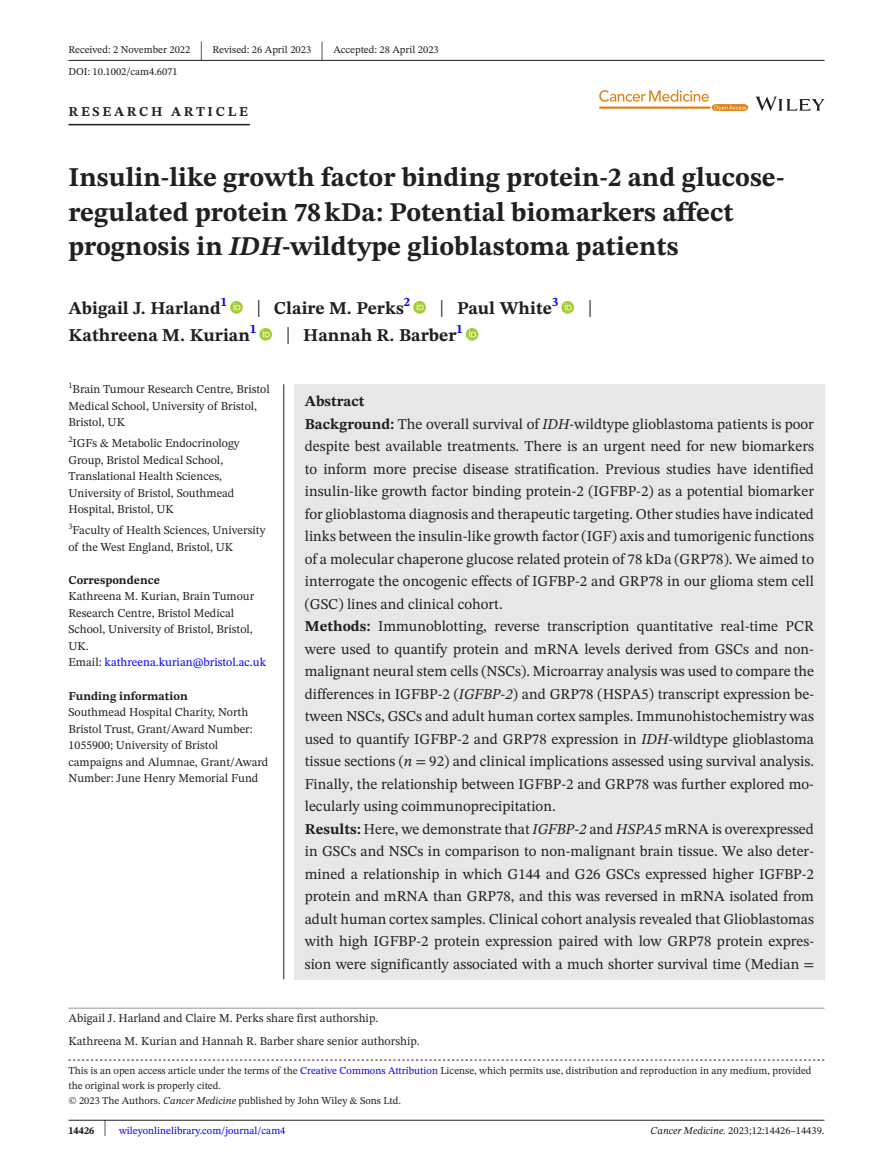
<style>
.page{position:relative;width:893px;height:1174px;background:#fff}
.page>*{position:absolute;margin:0;border:0;box-sizing:border-box;transform-origin:0 0}
.t1{font:700 27px/34.5px "STIX Two Text";color:#231f20}
.t2{font:25.65px "STIX Two Text";color:#231f20;scale:.49 1}
.t3{font:23.4px "STIX Two Text";color:#231f20;scale:.77 1}
.t4{font:700 18px "STIX Two Text";color:#231f20}
.t5{font:15px/22.5px "STIX Two Text";color:#231f20}
.t6{font:700 13.5px "STIX Two Text";letter-spacing:.2em;color:#231f20}
.t7{font:12px/16.5px "STIX Two Text";color:#231f20}
.t8{font:700 12px "STIX Two Text";color:#231f20}
.t9{font:10.5px/15px "STIX Two Text";color:#231f20}
.t10{font:10.5px "STIX Two Text";color:#00f}
.s1{font-style:italic}
.s2{font-weight:400;font-size:23.4px}
.s3{color:#00f}
.s4{font-weight:700}
.s5{font-family:"STIX"}
.s6{font-weight:700;color:#231f20}
.s7{font-size:22.2px;color:#231f20}
</style>
<div class="page">
<hr style="left:68px;top:1119px;width:756px;height:1px;background:#231f20">
<svg style="left:756px;top:97px;width:68px;height:14px"></svg>
<svg style="left:599px;top:90px;width:149px;height:21px"></svg>
<hr style="left:68px;top:60px;width:756px;height:1px;background:#231f20">
<hr style="left:68px;top:124px;width:182px;height:1px;background:#231f20">
<svg style="left:230px;top:301px;width:13px;height:13px"></svg>
<svg style="left:233px;top:303px;width:7px;height:7px"></svg>
<svg style="left:413px;top:301px;width:13px;height:13px"></svg>
<svg style="left:417px;top:303px;width:7px;height:7px"></svg>
<svg style="left:561px;top:301px;width:13px;height:13px"></svg>
<svg style="left:565px;top:303px;width:7px;height:7px"></svg>
<svg style="left:259px;top:328px;width:13px;height:13px"></svg>
<svg style="left:263px;top:330px;width:7px;height:7px"></svg>
<svg style="left:466px;top:328px;width:12px;height:13px"></svg>
<svg style="left:469px;top:330px;width:7px;height:7px"></svg>
<svg style="left:68px;top:1059px;width:756px;height:1px"></svg>
<hr style="left:68px;top:1007px;width:756px;height:1px;background:#939598">
<div style="left:294px;top:384px;width:530px;height:595px;background:#e6e7e9"></div>
<hr style="left:283px;top:384px;width:1px;height:595px;background:#231f20">
<p class="t9" style="left:68px;top:42px;width:123px">Received: 2 November 2022</p>
<h2 class="t2" style="left:200px;top:32px;width:8px">|</h2>
<p class="t9" style="left:213px;top:42px;width:100px">Revised: 26 April 2023</p>
<h2 class="t2" style="left:321px;top:32px;width:8px">|</h2>
<p class="t9" style="left:333px;top:42px;width:107px">Accepted: 28 April 2023</p>
<p class="t9" style="left:68px;top:64px;width:111px">DOI: 10.1002/cam4.6071</p>
<p class="t6" style="left:68px;top:101px;width:181px">RESEARCH ARTICLE</p>
<h1 class="t1" style="left:68px;top:161px;width:718px">Insulin-like growth factor binding protein-2 and glucose&shy;regulated protein 78kDa: Potential biomarkers affect prognosis in <span class="s1">IDH</span>-wildtype glioblastoma patients</h1>
<p class="t4" style="left:68px;top:295px;width:160px">Abigail J. Harland<sup>1</sup></p>
<p class="t4" style="left:256px;top:295px;width:155px"><span class="s2">|</span> Claire M. Perks<sup>2</sup></p>
<p class="t4" style="left:440px;top:295px;width:120px"><span class="s2">|</span> Paul White<sup>3</sup></p>
<h3 class="t3" style="left:588px;top:291px;width:8px">|</h3>
<p class="t4" style="left:68px;top:322px;width:189px">Kathreena M. Kurian<sup>1</sup></p>
<p class="t4" style="left:286px;top:322px;width:178px"><span class="s2">|</span> Hannah R. Barber<sup>1</sup></p>
<p class="t7" style="left:68px;top:381px;width:203px"><sup>1</sup>Brain Tumour Research Centre, Bristol<br>Medical School, University of Bristol,<br>Bristol, UK</p>
<p class="t7" style="left:68px;top:435px;width:173px"><sup>2</sup>IGFs &amp; Metabolic Endocrinology<br>Group, Bristol Medical School,<br>Translational Health Sciences,<br>University of Bristol, Southmead<br>Hospital, Bristol, UK</p>
<p class="t7" style="left:68px;top:522px;width:199px"><sup>3</sup>Faculty of Health Sciences, University of the West England, Bristol, UK</p>
<p class="t8" style="left:68px;top:571px;width:93px">Correspondence</p>
<p class="t7" style="left:68px;top:588px;width:199px">Kathreena M. Kurian, Brain Tumour<br>Research Centre, Bristol Medical<br>School, University of Bristol, Bristol,<br>UK.<br>Email: <span class="s3">kathreena.kurian@bristol.ac.uk</span></p>
<p class="t8" style="left:68px;top:687px;width:121px">Funding information</p>
<p class="t7" style="left:68px;top:703px;width:201px">Southmead Hospital Charity, North Bristol Trust, Grant/Award Number:<br>1055900; University of Bristol campaigns and Alumnae, Grant/Award Number: June Henry Memorial Fund</p>
<p class="t5" style="left:305px;top:390px;width:511px"><span class="s4">Abstract<br>Background:</span> The overall survival of <span class="s1">IDH</span>-wildtype glioblastoma patients is poor despite best available treatments. There is an urgent need for new biomarkers to inform more precise disease stratification. Previous studies have identified insulin-like growth factor binding protein-2 (IGFBP-2) as a potential biomarker for glioblastoma diagnosis and therapeutic targeting. Other studies have indicated links between the insulin-like growth factor (IGF) axis and tumorigenic functions of a molecular chaperone glucose related protein of 78 kDa (GRP78). We aimed to interrogate the oncogenic effects of IGFBP-2 and GRP78 in our glioma stem cell (GSC) lines and clinical cohort.<br><span class="s4">Methods:</span> Immunoblotting, reverse transcription quantitative real-time PCR were used to quantify protein and mRNA levels derived from GSCs and non&shy;malignant neural stem cells (NSCs). Microarray analysis was used to compare the differences in IGFBP-2 (<span class="s1">IGFBP-2</span>) and GRP78 (HSPA5) transcript expression be&shy;tween NSCs, GSCs and adult human cortex samples. Immunohistochemistry was used to quantify IGFBP-2 and GRP78 expression in <span class="s1">IDH</span>-wildtype glioblastoma tissue sections (<span class="s1">n</span> <span class="s5">=</span> 92) and clinical implications assessed using survival analysis.<br>Finally, the relationship between IGFBP-2 and GRP78 was further explored mo&shy;lecularly using coimmunoprecipitation.<br><span class="s4">Results:</span> Here, we demonstrate that <span class="s1">IGFBP-2</span> and <span class="s1">HSPA5</span> mRNA is overexpressed in GSCs and NSCs in comparison to non-malignant brain tissue. We also deter&shy;mined a relationship in which G144 and G26 GSCs expressed higher IGFBP-2 protein and mRNA than GRP78, and this was reversed in mRNA isolated from adult human cortex samples. Clinical cohort analysis revealed that Glioblastomas with high IGFBP-2 protein expression paired with low GRP78 protein expres&shy;sion were significantly associated with a much shorter survival time (Median <span class="s5">=</span></p>
<p class="t7" style="left:68px;top:1006px;width:353px;line-height:22.5px">Abigail J. Harland and Claire M. Perks share first authorship.<br>Kathreena M. Kurian and Hannah R. Barber share senior authorship.</p>
<p class="t9" style="left:68px;top:1063px;width:745px">This is an open access article under the terms of the <span class="s3">Creative Commons Attribution</span> License, which permits use, distribution and reproduction in any medium, provided the original work is properly cited.<br>© 2023 The Authors. <span class="s1">Cancer Medicine</span> published by John Wiley &amp; Sons Ltd.</p>
<p class="t10" style="left:68px;top:1123px;width:218px"><span class="s6">14426</span> <span class="s7">|</span> wileyonlinelibrary.com/journal/cam4</p>
<p class="t9" style="left:650px;top:1123px;width:175px"><span class="s1">Cancer Medicine.</span> 2023;12:14426–14439.</p>
</div>
